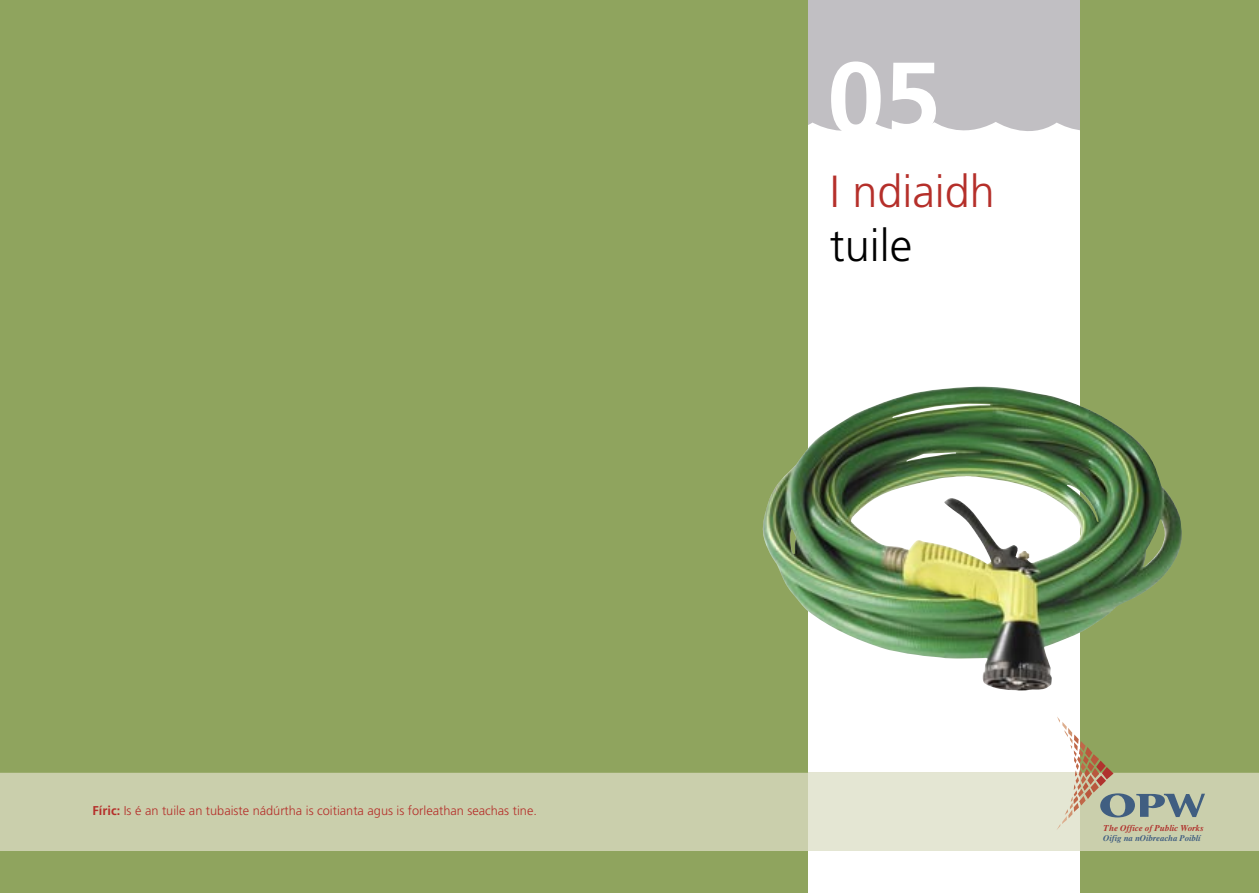
<style>
.page{position:relative;width:1259px;height:893px;background:#fff}
.page>*{position:absolute;margin:0;border:0;box-sizing:border-box;transform-origin:0 0}
.t1{font:700 102px "Frutiger";color:#fff}
.t2{font:300 45px "Frutiger";color:#b52f2a}
.t3{font:300 45px "Frutiger";color:#000}
.t4{font:300 12.75px "Frutiger";color:#b52f2a}
.t5{font:italic 700 8.85px "Times";color:#b0332e}
.t6{font:italic 700 8.7px "Times";color:#405e81}
.s1{font-weight:700}
</style>
<div class="page">
<div style="left:766px;top:0;width:360px;height:142px;background:#c1bfc3"></div>
<svg style="left:808px;top:122px;width:272px;height:20px"></svg>
<div style="left:629px;top:0;width:179px;height:893px;background:#8fa45e"></div>
<div style="left:0;top:0;width:629px;height:893px;background:#8fa45e"></div>
<div style="left:1080px;top:0;width:179px;height:893px;background:#8fa45e"></div>
<div style="left:0;top:773px;width:629px;height:77px;background:#cacfac"></div>
<img style="left:762px;top:386px;width:420px;height:305px">
<div style="left:808px;top:773px;width:272px;height:77px;background:#e4e6d3"></div>
<div style="left:629px;top:773px;width:179px;height:77px;background:#cacfac"></div>
<div style="left:1080px;top:773px;width:179px;height:77px;background:#cacfac"></div>
<svg style="left:1056px;top:717px;width:149px;height:113px"></svg>
<p class="t4" style="left:93px;top:803px;width:446px"><span class="s1">Fíric:</span> Is é an tuile an tubaiste nádúrtha is coitianta agus is forleathan seachas tine.</p>
<h1 class="t1" style="left:827px;top:39px;width:115px">05</h1>
<h2 class="t2" style="left:830px;top:166px;width:167px">I ndiaidh</h2>
<h2 class="t3" style="left:830px;top:220px;width:84px">tuile</h2>
<p class="t5" style="left:1103px;top:822px;width:101px">The Office of Public Works</p>
<p class="t6" style="left:1103px;top:832px;width:99px">Oifig na nOibreacha Poiblí</p>
</div>
